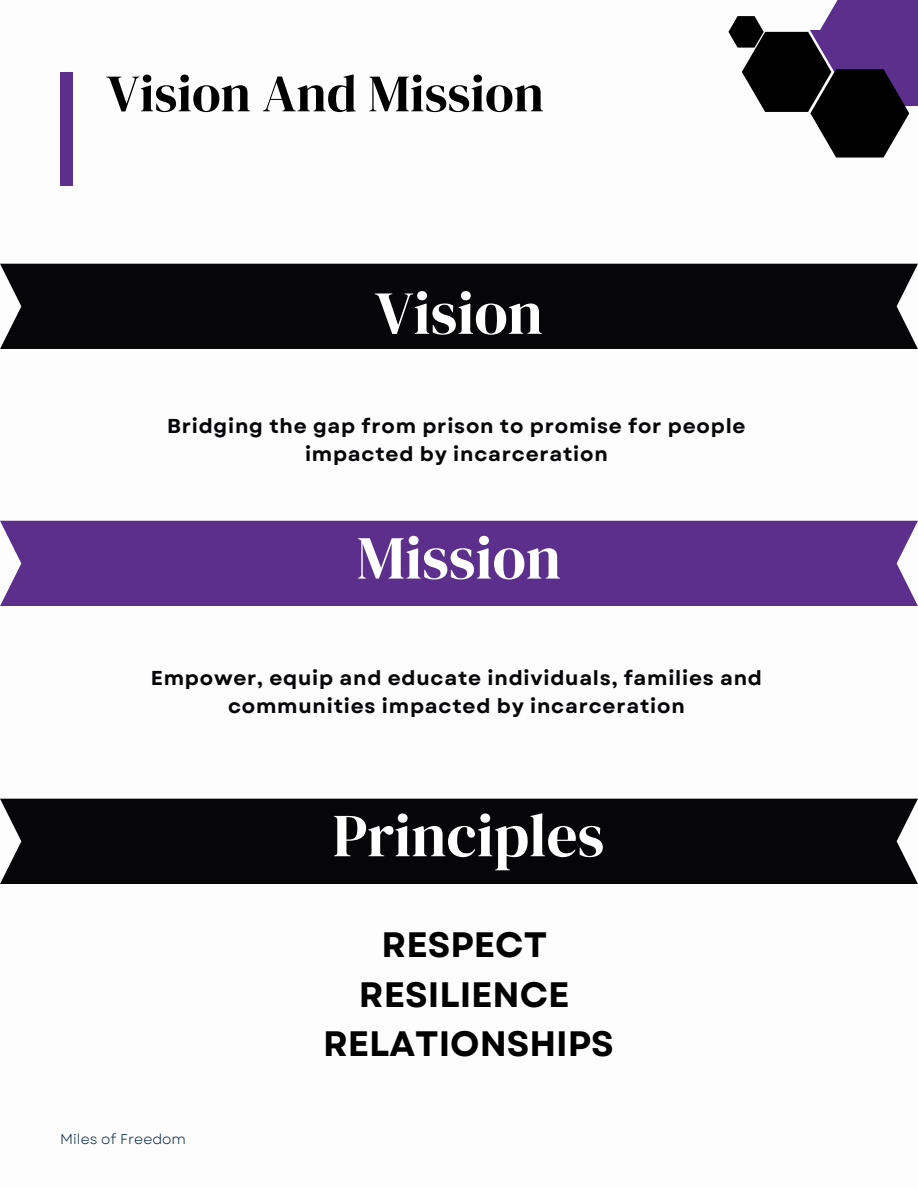
<style>
.page{position:relative;width:918px;height:1188px;background:#fff}
.page>*{position:absolute;margin:0;border:0;box-sizing:border-box;transform-origin:0 0}
.t1{font:61.05px "DM Serif Display";color:#fff}
.t2{font:52.5px "DM Serif Display";color:#000}
.t3{font:700 35.25px/49.3px "Garet";color:#000;text-align:center}
.t4{font:700 20.1px/28.2px "Garet";letter-spacing:.04em;color:#060507;text-align:center}
.t5{font:14.1px "Garet";color:#072a44}
</style>
<div class="page">
<div style="left:0;top:264px;width:918px;height:85px;background:#060507"></div>
<div style="left:0;top:521px;width:918px;height:85px;background:#5b2f8b"></div>
<div style="left:60px;top:72px;width:13px;height:113px;background:#5b2f8b"></div>
<div style="left:792px;top:0;width:126px;height:106px;background:#5b2f8b"></div>
<svg style="left:728px;top:16px;width:181px;height:142px"></svg>
<svg style="left:739px;top:0;width:107px;height:30px;fill:#fefdfe"></svg>
<div style="left:0;top:799px;width:918px;height:85px;background:#060507"></div>
<h2 class="t2" style="left:107px;top:57px;width:439px">Vision And Mission</h2>
<h1 class="t1" style="left:375px;top:271px;width:170px">Vision</h1>
<p class="t4" style="left:167px;top:412px;width:580px">Bridging the gap from prison to promise for people impacted by incarceration</p>
<h1 class="t1" style="left:357px;top:515px;width:206px">Mission</h1>
<p class="t4" style="left:151px;top:664px;width:613px">Empower, equip and educate individuals, families and communities impacted by incarceration</p>
<h1 class="t1" style="left:333px;top:793px;width:273px">Principles</h1>
<p class="t5" style="left:60px;top:1129px;width:127px">Miles of Freedom</p>
<h3 class="t3" style="left:323px;top:920px;width:292px">RESPECT<br>RESILIENCE<br>RELATIONSHIPS</h3>
</div>
